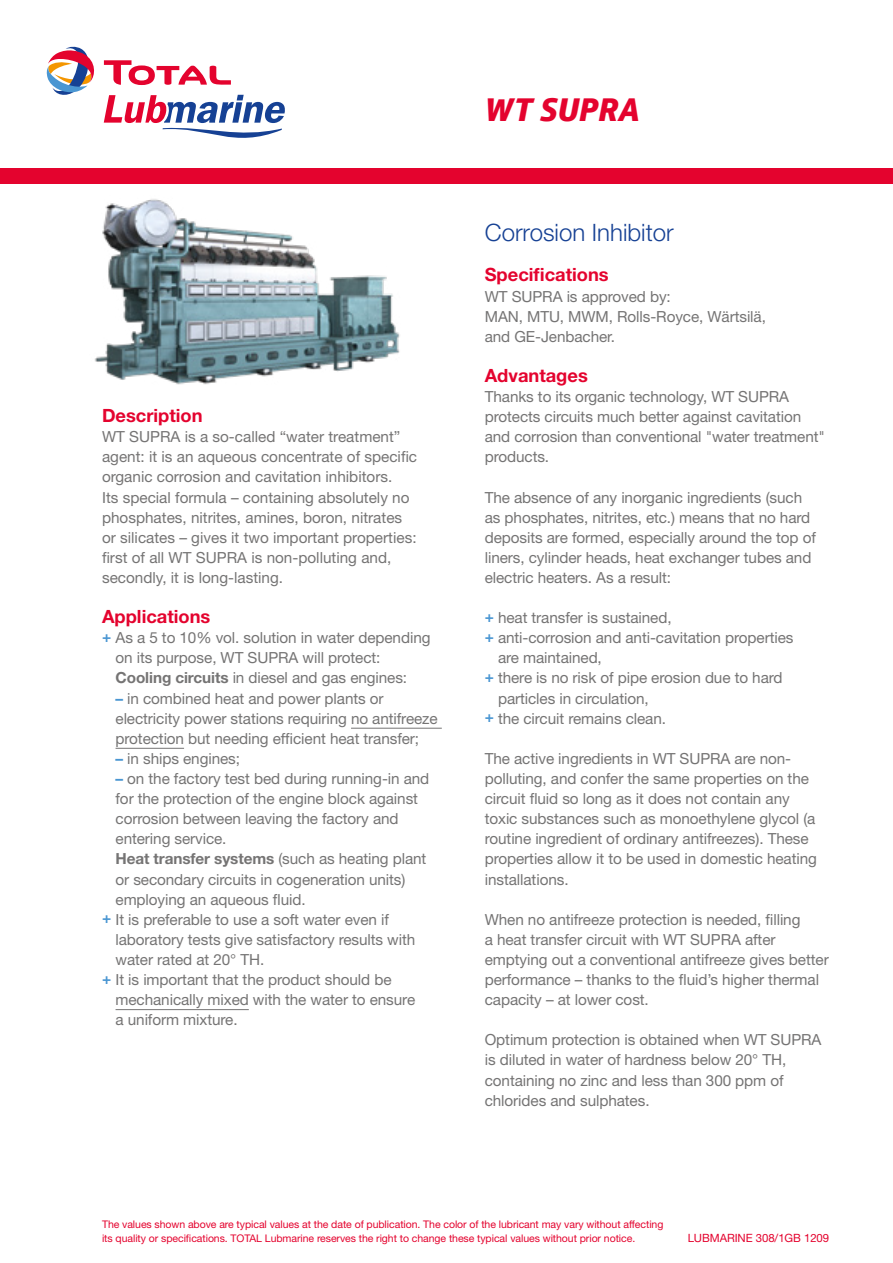
<style>
.page{position:relative;width:893px;height:1263px;background:#fff}
.page>*{position:absolute;margin:0;border:0;box-sizing:border-box;transform-origin:0 0}
.t1{font:italic 800 31.5px "Soleto";color:#e4032e}
.t2{font:300 24px "Helvetica Neue LT Std";color:#164194}
.t3{font:700 18.3px "Helvetica Neue LT Std";color:#e4032e}
.t4{font:15.3px/20.1px "Helvetica Neue";letter-spacing:-.005em;color:#757474}
.t5{font:700 15.3px "Helvetica Neue LT Std";letter-spacing:-.005em;color:#757474}
.t6{font:11.4px "Helvetica Neue";letter-spacing:-.005em;color:#e4032e}
.t7{font:10.5px/13.5px "Helvetica Neue";letter-spacing:-.005em;color:#e4032e}
.s1{font-family:"Helvetica Neue LT Std";font-weight:700;color:#4a96d2}
.s2{font-family:"Helvetica Neue LT Std";font-weight:700}
.s3{font-family:"Helvetica Neue";font-weight:400}
</style>
<div class="page">
<svg style="left:104px;top:60px;width:127px;height:25px"></svg>
<svg style="left:46px;top:46px;width:49px;height:49px"></svg>
<svg style="left:104px;top:95px;width:181px;height:43px"></svg>
<hr style="left:351px;top:728px;width:91px;height:1px;background:#757474">
<hr style="left:116px;top:748px;width:68px;height:1px;background:#757474">
<hr style="left:116px;top:1009px;width:133px;height:1px;background:#757474">
<div style="left:0;top:168px;width:893px;height:15px;background:#e4032e"></div>
<img style="left:94px;top:199px;width:306px;height:186px">
<h1 class="t1" style="left:485px;top:89px;width:157px">WT SUPRA</h1>
<p class="t3" style="left:102px;top:404px;width:102px">Description</p>
<p class="t4" style="left:102px;top:426px;width:317px">WT SUPRA is a so-called “water treatment” agent: it is an aqueous concentrate of specific organic corrosion and cavitation inhibitors.<br>Its special formula – containing absolutely no phosphates, nitrites, amines, boron, nitrates or silicates – gives it two important properties: first of all WT SUPRA is non-polluting and, secondly, it is long-lasting.</p>
<p class="t3" style="left:102px;top:605px;width:110px">Applications</p>
<p class="t4" style="left:116px;top:627px;width:316px;text-indent:-13px"><span class="s1">+</span> As a 5 to 10% vol. solution in water depending on its purpose, WT SUPRA will protect:<br><span class="s2">Cooling circuits</span> in diesel and gas engines:</p>
<p class="t4" style="left:116px;top:688px;width:324px"><span class="s1">–</span> in combined heat and power plants or electricity power stations requiring no antifreeze protection but needing efficient heat transfer;</p>
<p class="t4" style="left:116px;top:748px;width:126px"><span class="s1">–</span> in ships engines;</p>
<p class="t4" style="left:116px;top:768px;width:315px"><span class="s1">–</span> on the factory test bed during running-in and for the protection of the engine block against corrosion between leaving the factory and entering service.</p>
<p class="t5" style="left:116px;top:849px;width:312px">Heat transfer systems <span class="s3">(such as heating plant</span></p>
<p class="t4" style="left:116px;top:869px;width:291px">or secondary circuits in cogeneration units)</p>
<p class="t4" style="left:116px;top:889px;width:192px">employing an aqueous fluid.</p>
<p class="t4" style="left:102px;top:909px;width:288px"><span class="s1">+</span> It is preferable to use a soft water even if</p>
<p class="t4" style="left:116px;top:929px;width:301px">laboratory tests give satisfactory results with</p>
<p class="t4" style="left:116px;top:949px;width:150px">water rated at 20° TH.</p>
<p class="t4" style="left:102px;top:969px;width:291px"><span class="s1">+</span> It is important that the product should be</p>
<p class="t4" style="left:116px;top:989px;width:301px">mechanically mixed with the water to ensure</p>
<p class="t4" style="left:116px;top:1009px;width:124px">a uniform mixture.</p>
<h2 class="t2" style="left:485px;top:218px;width:190px">Corrosion Inhibitor</h2>
<p class="t3" style="left:485px;top:264px;width:126px">Specifications</p>
<p class="t4" style="left:485px;top:286px;width:283px">WT SUPRA is approved by:<br>MAN, MTU, MWM, Rolls-Royce, Wärtsilä, and GE-Jenbacher.</p>
<p class="t3" style="left:485px;top:364px;width:105px">Advantages</p>
<p class="t4" style="left:485px;top:386px;width:342px">Thanks to its organic technology, WT SUPRA protects circuits much better against cavitation and corrosion than conventional "water treatment" products.</p>
<p class="t4" style="left:485px;top:487px;width:333px">The absence of any inorganic ingredients (such as phosphates, nitrites, etc.) means that no hard deposits are formed, especially around the top of liners, cylinder heads, heat exchanger tubes and electric heaters. As a result:</p>
<p class="t4" style="left:485px;top:607px;width:188px"><span class="s1">+</span> heat transfer is sustained,</p>
<p class="t4" style="left:485px;top:627px;width:310px"><span class="s1">+</span> anti-corrosion and anti-cavitation properties</p>
<p class="t4" style="left:498px;top:648px;width:105px">are maintained,</p>
<p class="t4" style="left:485px;top:668px;width:299px"><span class="s1">+</span> there is no risk of pipe erosion due to hard</p>
<p class="t4" style="left:498px;top:688px;width:152px">particles in circulation,</p>
<p class="t4" style="left:485px;top:708px;width:183px"><span class="s1">+</span> the circuit remains clean.</p>
<p class="t4" style="left:485px;top:748px;width:334px">The active ingredients in WT SUPRA are non&shy;polluting, and confer the same properties on the circuit fluid so long as it does not contain any toxic substances such as monoethylene glycol (a routine ingredient of ordinary antifreezes). These properties allow it to be used in domestic heating installations.</p>
<p class="t4" style="left:485px;top:909px;width:345px">When no antifreeze protection is needed, filling<br>a heat transfer circuit with WT SUPRA after emptying out a conventional antifreeze gives better performance – thanks to the fluid’s higher thermal capacity – at lower cost.</p>
<p class="t4" style="left:485px;top:1030px;width:338px">Optimum protection is obtained when WT SUPRA is diluted in water of hardness below 20° TH, containing no zinc and less than 300 ppm of chlorides and sulphates.</p>
<p class="t7" style="left:102px;top:1217px;width:563px">The values shown above are typical values at the date of publication. The color of the lubricant may vary without affecting its quality or specifications. TOTAL Lubmarine reserves the right to change these typical values without prior notice.</p>
<p class="t6" style="left:688px;top:1231px;width:143px">LUBMARINE 308/1GB 1209</p>
</div>
